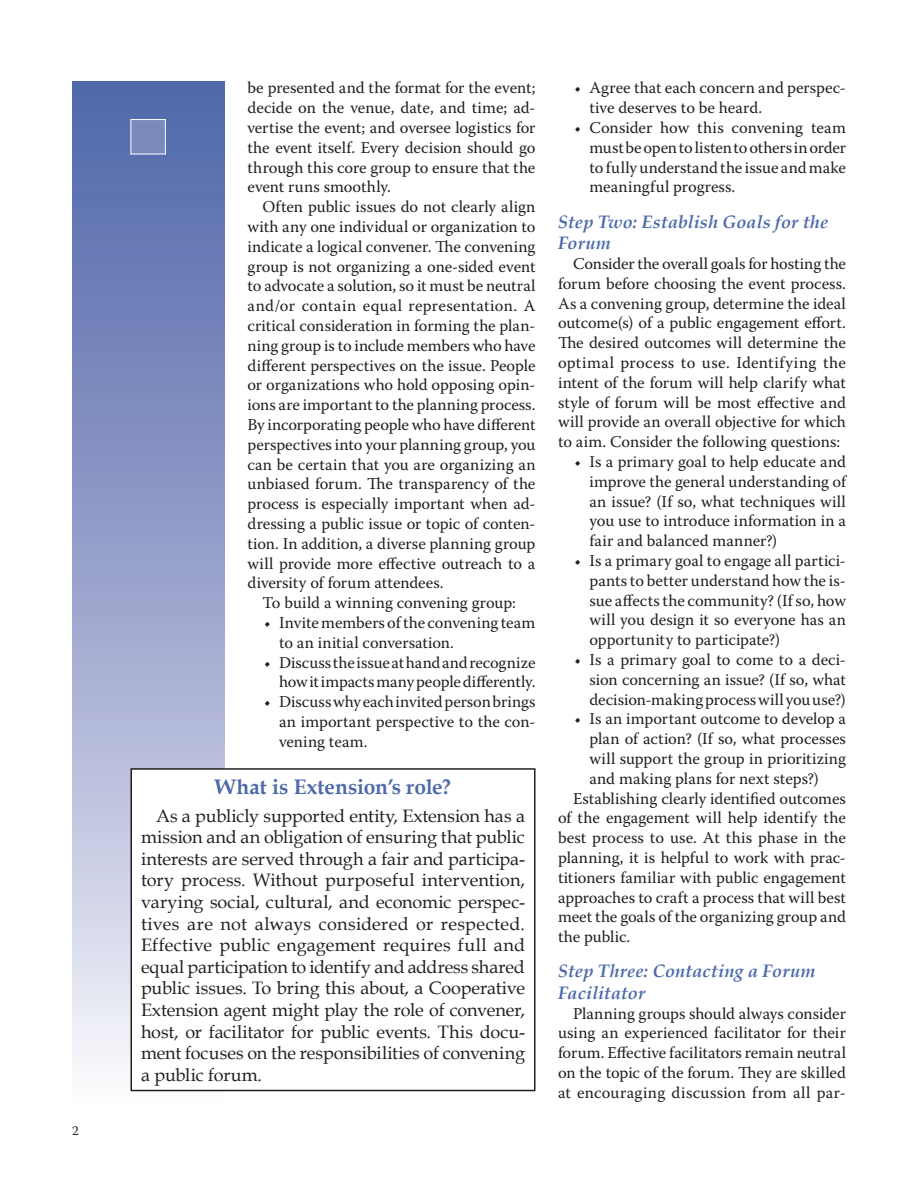
<style>
.page{position:relative;width:918px;height:1188px;background:#fff}
.page>*{position:absolute;margin:0;border:0;box-sizing:border-box;transform-origin:0 0}
._1{font:700 21px "Book Antiqua";letter-spacing:.005em;color:#4c69aa}
.body{font:18px/21.6px "Book Antiqua";letter-spacing:-.005em;color:#231f20;text-align:justify}
._2{font:italic 700 18px/21.6px "Book Antiqua";letter-spacing:.005em;color:#4c69aa}
.body-2{font:16.5px/19.8px "Warnock Pro";color:#231f20;text-align:justify}
.t1{font:13.5px "Warnock Pro";color:#231f20}
</style>
<div class="page">
<div style="left:72px;top:81px;width:152px;height:1026px;background:linear-gradient(to bottom,#4a60a6,#f6f4fa)"></div>
<div style="left:130px;top:119px;width:36px;height:35px;background:#7b89bd;border:1px solid #fff"></div>
<div style="left:131px;top:769px;width:404px;height:322px;background:#fff"></div>
<div style="left:130px;top:768px;width:406px;height:323px;border:2px solid #231f20"></div>
<p class="t1" style="left:72px;top:1122px;width:8px">2</p>
<p class="body-2" style="left:248px;top:78px;width:290px">be presented and the format for the event; decide on the venue, date, and time; ad&shy;vertise the event; and oversee logistics for the event itself. Every decision should go through this core group to ensure that the event runs smoothly.</p>
<p class="body-2" style="left:248px;top:197px;width:290px;text-indent:15px">Often public issues do not clearly align with any one individual or organization to indicate a logical convener. The convening group is not organizing a one-sided event to advocate a solution, so it must be neutral and/or contain equal representation. A critical consideration in forming the plan&shy;ning group is to include members who have different perspectives on the issue. People or organizations who hold opposing opin&shy;ions are important to the planning process.<br>By incorporating people who have different perspectives into your planning group, you can be certain that you are organizing an unbiased forum. The transparency of the process is especially important when ad&shy;dressing a public issue or topic of conten&shy;tion. In addition, a diverse planning group will provide more effective outreach to a diversity of forum attendees.</p>
<p class="body-2" style="left:262px;top:593px;width:255px">To build a winning convening group:</p>
<p class="body-2" style="left:279px;top:612px;width:258px;text-indent:-15px">• Invite members of the convening team to an initial conversation.</p>
<p class="body-2" style="left:264px;top:652px;width:273px;text-align:right">• Discuss the issue at hand and recognize how it impacts many people differently.</p>
<p class="body-2" style="left:279px;top:692px;width:258px;text-indent:-15px">• Discuss why each invited person brings an important perspective to the con&shy;vening team.</p>
<p class="_1" style="left:215px;top:773px;width:238px">What is Extension’s role?</p>
<p class="body" style="left:141px;top:804px;width:386px;text-indent:15px">As a publicly supported entity, Extension has a mission and an obligation of ensuring that public interests are served through a fair and participa&shy;tory process. Without purposeful intervention, varying social, cultural, and economic perspec&shy;tives are not always considered or respected.<br>Effective public engagement requires full and equal participation to identify and address shared public issues. To bring this about, a Cooperative Extension agent might play the role of convener, host, or facilitator for public events. This docu&shy;ment focuses on the responsibilities of convening a public forum.</p>
<p class="body-2" style="left:590px;top:78px;width:258px;text-indent:-15px">• Agree that each concern and perspec&shy;tive deserves to be heard.</p>
<p class="body-2" style="left:590px;top:117px;width:258px;text-indent:-15px">• Consider how this convening team must be open to listen to others in order to fully understand the issue and make meaningful progress.</p>
<p class="_2" style="left:558px;top:210px;width:271px">Step Two: Establish Goals for the<br>Forum</p>
<p class="body-2" style="left:558px;top:253px;width:290px;text-indent:15px">Consider the overall goals for hosting the forum before choosing the event process.<br>As a convening group, determine the ideal outcome(s) of a public engagement effort.<br>The desired outcomes will determine the optimal process to use. Identifying the intent of the forum will help clarify what style of forum will be most effective and will provide an overall objective for which to aim. Consider the following questions:</p>
<p class="body-2" style="left:590px;top:451px;width:258px;text-indent:-15px">• Is a primary goal to help educate and improve the general understanding of an issue? (If so, what techniques will you use to introduce information in a fair and balanced manner?)</p>
<p class="body-2" style="left:590px;top:550px;width:258px;text-indent:-15px">• Is a primary goal to engage all partici&shy;pants to better understand how the is&shy;sue affects the community? (If so, how will you design it so everyone has an opportunity to participate?)</p>
<p class="body-2" style="left:590px;top:649px;width:258px;text-indent:-15px">• Is a primary goal to come to a deci&shy;sion concerning an issue? (If so, what decision-making process will you use?)</p>
<p class="body-2" style="left:590px;top:709px;width:258px;text-indent:-15px">• Is an important outcome to develop a plan of action? (If so, what processes will support the group in prioritizing and making plans for next steps?)</p>
<p class="body-2" style="left:558px;top:788px;width:290px;text-indent:15px">Establishing clearly identified outcomes of the engagement will help identify the best process to use. At this phase in the planning, it is helpful to work with prac&shy;titioners familiar with public engagement approaches to craft a process that will best meet the goals of the organizing group and the public.</p>
<p class="_2" style="left:558px;top:960px;width:259px">Step Three: Contacting a Forum<br>Facilitator</p>
<p class="body-2" style="left:558px;top:1003px;width:290px;text-indent:15px">Planning groups should always consider using an experienced facilitator for their forum. Effective facilitators remain neutral on the topic of the forum. They are skilled at encouraging discussion from all par-</p>
</div>
